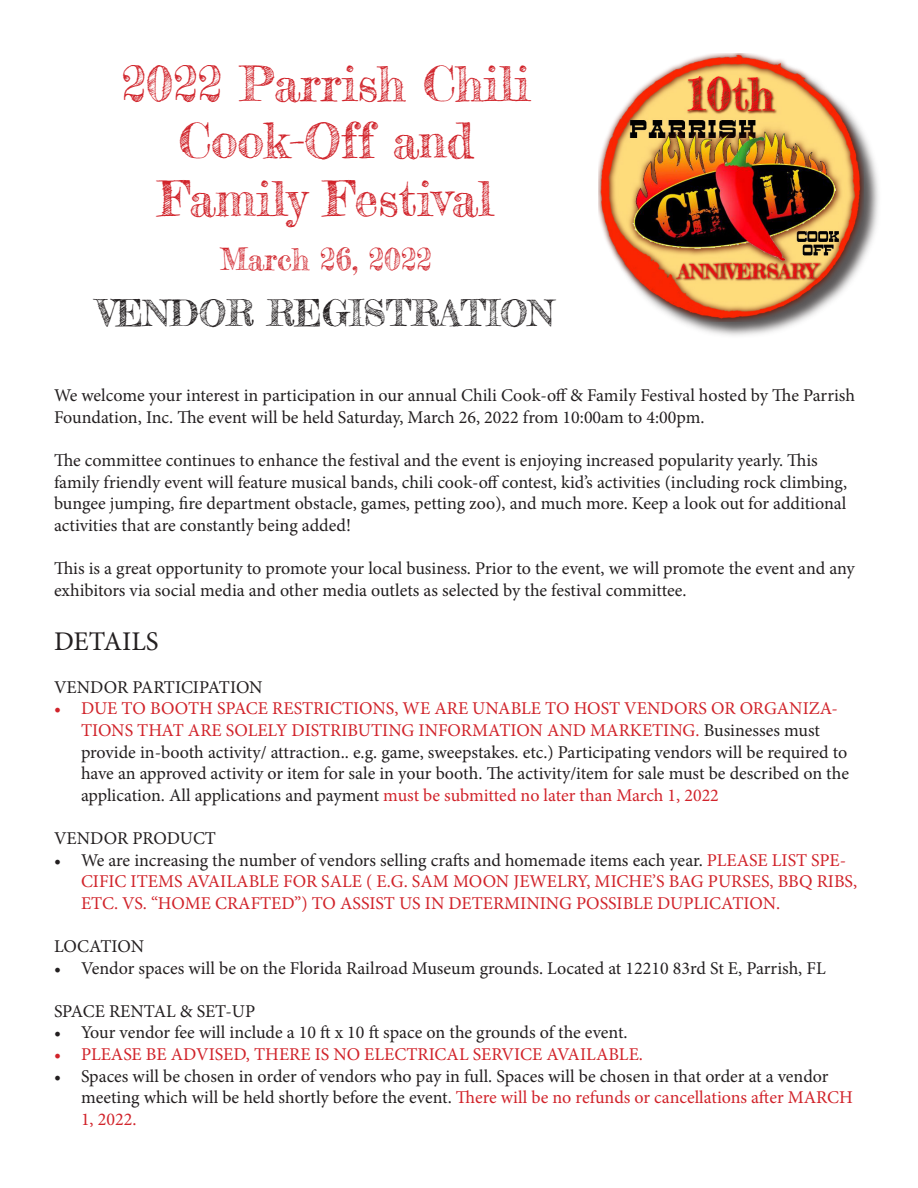
<style>
.page{position:relative;width:918px;height:1188px;background:#fff}
.page>*{position:absolute;margin:0;border:0;box-sizing:border-box;transform-origin:0 0}
.t1{font:48px/57.6px "Frederickathe Greatest";color:#d1232a;text-align:center}
.t2{font:36px "Frederickathe Greatest";color:#231f20}
.t3{font:30px "Frederickathe Greatest";color:#d1232a}
.t4{font:27px "Minion Pro";color:#231f20}
.t5{font:18px/21.6px "Minion Pro";color:#231f20}
.t6{font:18px/21.6px "Minion Pro";color:#d1232a}
.s1{color:#d1232a}
.s2{color:#231f20}
</style>
<div class="page">
<div style="left:601px;top:57px;width:281px;height:283px;background:#231f20;opacity:.75"></div>
<img style="left:598px;top:54px;width:266px;height:268px">
<p class="t1" style="left:122px;top:55px;width:410px">2022 Parrish Chili<br>Cook-Off and<br>Family Festival</p>
<p class="t3" style="left:220px;top:241px;width:213px">March 26, 2022</p>
<p class="t2" style="left:98px;top:290px;width:458px">VENDOR REGISTRATION</p>
<p class="t5" style="left:54px;top:385px;width:803px">We welcome your interest in participation in our annual Chili Cook-off &amp; Family Festival hosted by The Parrish<br>Foundation, Inc. The event will be held Saturday, March 26, 2022 from 10:00am to 4:00pm.</p>
<p class="t5" style="left:54px;top:450px;width:795px">The committee continues to enhance the festival and the event is enjoying increased popularity yearly. This family friendly event will feature musical bands, chili cook-off contest, kid’s activities (including rock climbing, bungee jumping, fire department obstacle, games, petting zoo), and much more. Keep a look out for additional activities that are constantly being added!</p>
<p class="t5" style="left:54px;top:558px;width:802px">This is a great opportunity to promote your local business. Prior to the event, we will promote the event and any exhibitors via social media and other media outlets as selected by the festival committee.</p>
<p class="t4" style="left:54px;top:623px;width:106px">DETAILS</p>
<p class="t5" style="left:54px;top:676px;width:210px">VENDOR PARTICIPATION</p>
<p class="t5" style="left:81px;top:698px;width:770px;text-indent:-27px"><span class="s1">• DUE TO BOOTH SPACE RESTRICTIONS, WE ARE UNABLE TO HOST VENDORS OR ORGANIZA-TIONS THAT ARE SOLELY DISTRIBUTING INFORMATION AND MARKETING.</span> Businesses must provide in-booth activity/ attraction.. e.g. game, sweepstakes. etc.) Participating vendors will be required to have an approved activity or item for sale in your booth. The activity/item for sale must be described on the application. All applications and payment <span class="s1">must be submitted no later than March 1, 2022</span></p>
<p class="t5" style="left:54px;top:828px;width:164px">VENDOR PRODUCT</p>
<p class="t6" style="left:81px;top:849px;width:778px;text-indent:-27px"><span class="s2">• We are increasing the number of vendors selling crafts and homemade items each year.</span> PLEASE LIST SPE-<br>CIFIC ITEMS AVAILABLE FOR SALE ( E.G. SAM MOON JEWELRY, MICHE’S BAG PURSES, BBQ RIBS,<br>ETC. VS. “HOME CRAFTED”) TO ASSIST US IN DETERMINING POSSIBLE DUPLICATION.</p>
<p class="t5" style="left:54px;top:936px;width:92px">LOCATION</p>
<p class="t5" style="left:54px;top:957px;width:773px">• Vendor spaces will be on the Florida Railroad Museum grounds. Located at 12210 83rd St E, Parrish, FL</p>
<p class="t5" style="left:54px;top:1000px;width:203px">SPACE RENTAL &amp; SET-UP</p>
<p class="t5" style="left:54px;top:1022px;width:575px">• Your vendor fee will include a 10 ft x 10 ft space on the grounds of the event.</p>
<p class="t6" style="left:54px;top:1044px;width:591px">• PLEASE BE ADVISED, THERE IS NO ELECTRICAL SERVICE AVAILABLE.</p>
<p class="t5" style="left:81px;top:1065px;width:774px;text-indent:-27px">• Spaces will be chosen in order of vendors who pay in full. Spaces will be chosen in that order at a vendor meeting which will be held shortly before the event. <span class="s1">There will be no refunds or cancellations after MARCH<br>1, 2022.</span></p>
</div>
